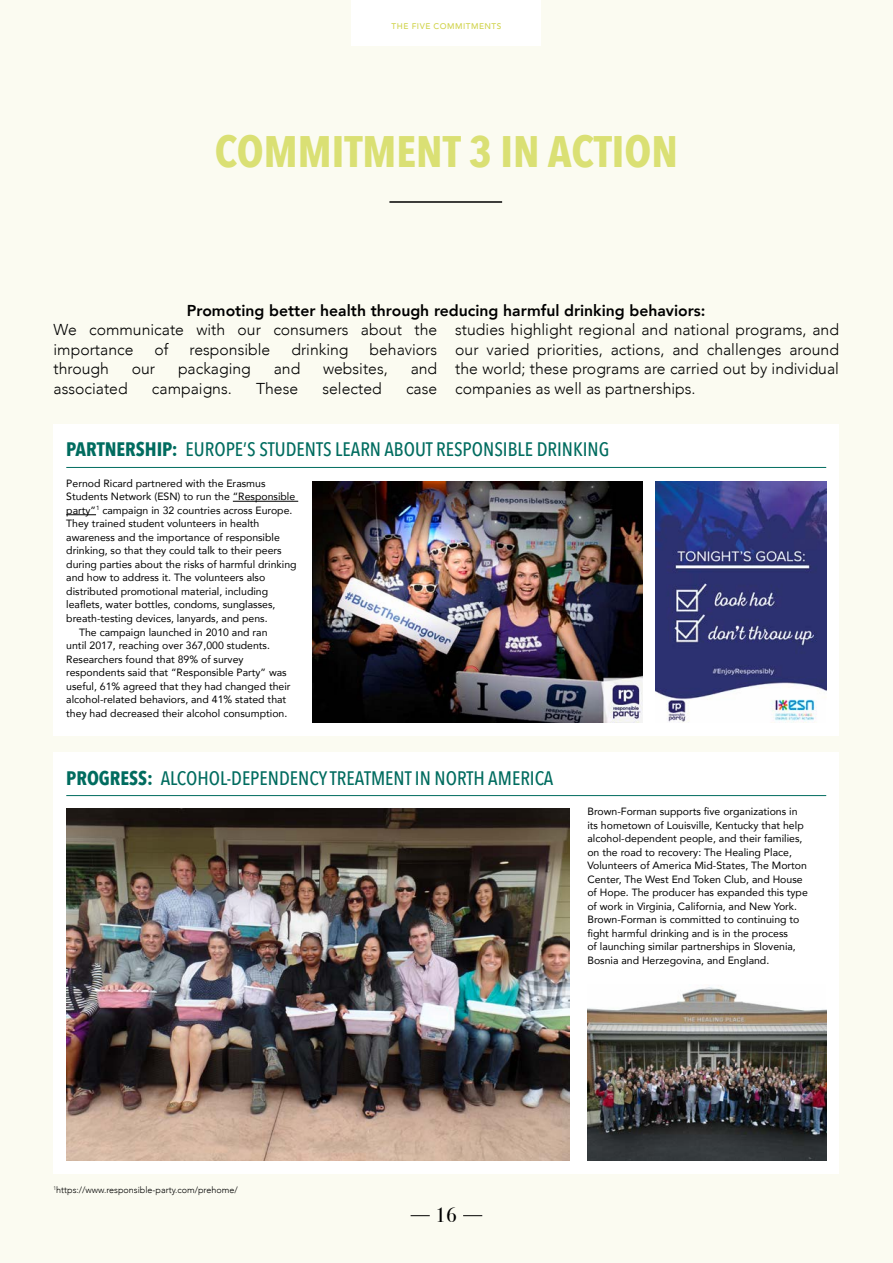
<style>
.page{position:relative;width:893px;height:1263px;background:#fbfbf1}
.page>*{position:absolute;margin:0;border:0;box-sizing:border-box;transform-origin:0 0}
.t1{font:700 43.95px "Avenir Next Condensed";color:#dae074}
.t2{font:20.4px "Bodoni Svty Two ITCTT";color:#000}
.t3{font:500 19.5px "Avenir Next Condensed";color:#006c5f}
.t4{font:300 15.75px/19.5px "Avenir";color:#000}
.t5{font:800 15.75px "Avenir";color:#000}
.t6{font:10.5px/13.5px "Avenir";color:#000}
.t7{font:300 9px "Avenir";color:#000}
.t8{font:500 8.25px "Avenir";letter-spacing:.06em;color:#d0d34b}
.s1{font-weight:700}
</style>
<div class="page">
<hr style="left:389px;top:201px;width:113px;height:2px;background:#000">
<div style="left:54px;top:424px;width:785px;height:312px;background:#fff"></div>
<hr style="left:66px;top:467px;width:760px;height:1px;background:#006c5f">
<hr style="left:233px;top:501px;width:65px;height:1px;background:#000">
<hr style="left:66px;top:514px;width:30px;height:1px;background:#000">
<div style="left:54px;top:752px;width:785px;height:422px;background:#fff"></div>
<hr style="left:66px;top:795px;width:760px;height:1px;background:#006c5f">
<img style="left:655px;top:481px;width:171px;height:242px">
<img style="left:313px;top:481px;width:329px;height:242px">
<img style="left:66px;top:808px;width:504px;height:353px">
<img style="left:587px;top:987px;width:239px;height:174px">
<div style="left:352px;top:0;width:189px;height:45px;background:#fff"></div>
<svg style="left:463px;top:1215px;width:19px;height:1px"></svg>
<svg style="left:411px;top:1215px;width:19px;height:1px"></svg>
<p class="t8" style="left:392px;top:19px;width:111px">THE FIVE COMMITMENTS</p>
<h1 class="t1" style="left:215px;top:125px;width:464px">COMMITMENT 3 IN ACTION</h1>
<h3 class="t5" style="left:187px;top:298px;width:520px">Promoting better health through reducing harmful drinking behaviors:</h3>
<h3 class="t4" style="left:54px;top:320px;width:385px">We communicate with our consumers about the importance</h3>
<h3 class="t4" style="left:455px;top:320px;width:385px;text-align:justify">studies highlight regional and national programs, and our varied priorities, actions, and challenges around the world; these programs are carried out by individual companies as well as partnerships.</h3>
<h3 class="t4" style="left:154px;top:339px;width:16px">of</h3>
<h3 class="t4" style="left:190px;top:339px;width:82px">responsible</h3>
<h3 class="t4" style="left:291px;top:339px;width:59px">drinking</h3>
<h3 class="t4" style="left:370px;top:339px;width:69px">behaviors</h3>
<h3 class="t4" style="left:54px;top:359px;width:57px">through</h3>
<h3 class="t4" style="left:132px;top:359px;width:25px">our</h3>
<h3 class="t4" style="left:178px;top:359px;width:74px">packaging</h3>
<h3 class="t4" style="left:274px;top:359px;width:28px">and</h3>
<h3 class="t4" style="left:323px;top:359px;width:66px">websites,</h3>
<h3 class="t4" style="left:411px;top:359px;width:28px">and</h3>
<h3 class="t4" style="left:54px;top:378px;width:76px">associated</h3>
<h3 class="t4" style="left:152px;top:378px;width:81px">campaigns.</h3>
<h3 class="t4" style="left:256px;top:378px;width:44px">These</h3>
<h3 class="t4" style="left:322px;top:378px;width:61px">selected</h3>
<h3 class="t4" style="left:406px;top:378px;width:33px">case</h3>
<h3 class="t3" style="left:66px;top:438px;width:545px"><span class="s1">PARTNERSHIP:</span> EUROPE’S STUDENTS LEARN ABOUT RESPONSIBLE DRINKING</h3>
<p class="t6" style="left:66px;top:476px;width:201px">Pernod Ricard partnered with the Erasmus</p>
<p class="t6" style="left:66px;top:490px;width:231px">Students Network (ESN) to run the “Responsible</p>
<p class="t6" style="left:66px;top:503px;width:228px">party”<sup>1</sup> campaign in 32 countries across Europe.</p>
<p class="t6" style="left:66px;top:517px;width:195px">They trained student volunteers in health</p>
<p class="t6" style="left:66px;top:530px;width:215px">awareness and the importance of responsible</p>
<p class="t6" style="left:66px;top:544px;width:217px">drinking, so that they could talk to their peers</p>
<p class="t6" style="left:66px;top:557px;width:232px">during parties about the risks of harmful drinking</p>
<p class="t6" style="left:66px;top:571px;width:201px">and how to address it. The volunteers also</p>
<p class="t6" style="left:66px;top:584px;width:203px">distributed promotional material, including</p>
<p class="t6" style="left:66px;top:598px;width:211px">leaflets, water bottles, condoms, sunglasses,</p>
<p class="t6" style="left:66px;top:611px;width:203px">breath-testing devices, lanyards, and pens.</p>
<p class="t6" style="left:79px;top:625px;width:190px">The campaign launched in 2010 and ran</p>
<p class="t6" style="left:66px;top:638px;width:205px">until 2017, reaching over 367,000 students.</p>
<p class="t6" style="left:66px;top:652px;width:179px">Researchers found that 89% of survey</p>
<p class="t6" style="left:66px;top:665px;width:222px">respondents said that “Responsible Party” was</p>
<p class="t6" style="left:66px;top:679px;width:226px">useful, 61% agreed that they had changed their</p>
<p class="t6" style="left:66px;top:692px;width:222px">alcohol-related behaviors, and 41% stated that</p>
<p class="t6" style="left:66px;top:706px;width:223px">they had decreased their alcohol consumption.</p>
<h3 class="t3" style="left:66px;top:766px;width:489px"><span class="s1">PROGRESS:</span> ALCOHOL-DEPENDENCY TREATMENT IN NORTH AMERICA</h3>
<p class="t6" style="left:587px;top:804px;width:222px">Brown-Forman supports five organizations in its hometown of Louisville, Kentucky that help alcohol-dependent people, and their families, on the road to recovery: The Healing Place, Volunteers of America Mid-States, The Morton Center, The West End Token Club, and House of Hope. The producer has expanded this type of work in Virginia, California, and New York.<br>Brown-Forman is committed to continuing to fight harmful drinking and is in the process<br>of launching similar partnerships in Slovenia, Bosnia and Herzegovina, and England.</p>
<p class="t7" style="left:54px;top:1185px;width:186px"><sup>1</sup>https://www.responsible-party.com/prehome/</p>
<h2 class="t2" style="left:435px;top:1198px;width:23px">16</h2>
</div>
